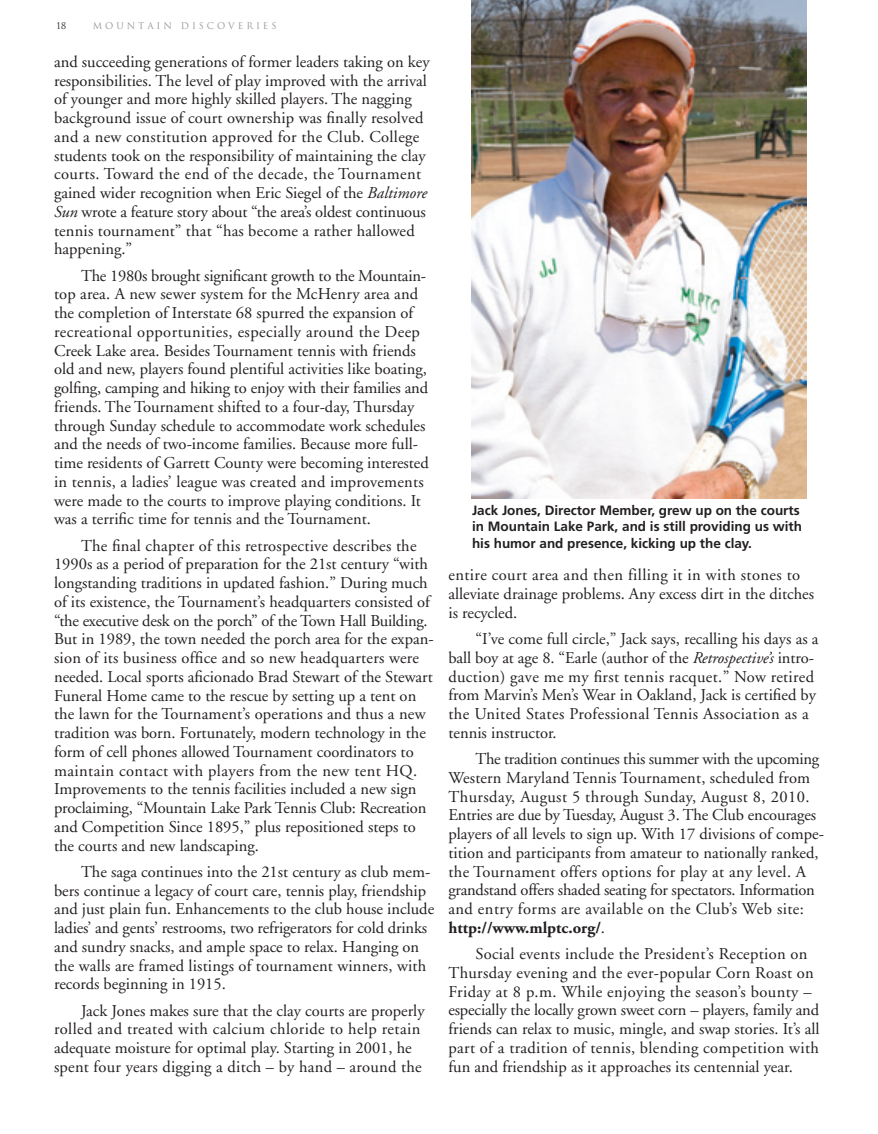
<style>
.page{position:relative;width:878px;height:1134px;background:#fff}
.page>*{position:absolute;margin:0;border:0;box-sizing:border-box;transform-origin:0 0}
.M_D_TEXT_no_Para{font:16.5px/18.8px "Adobe Garamond";color:#231f20}
.M_D_TEXT_no_Para-2{font:16.5px/18.8px "Adobe Garamond";letter-spacing:.02em;color:#231f20}
.M_D_TEXT_no_Para-3{font:16.5px/18.8px "Adobe Garamond";letter-spacing:.025em;color:#231f20}
.NEW_CAPTION{font:700 13.5px/16.5px "Frutiger";color:#231f20}
.t1{font:9px "Trajan";color:#939598}
.t2{font:9px "Trajan";color:#231f20}
.s1{font-style:italic}
.s2{font-weight:700}
</style>
<div class="page">
<img style="left:472px;top:0;width:334px;height:498px">
<p class="t2" style="left:57px;top:20px;width:11px">18</p>
<p class="t1" style="left:93px;top:20px;width:185px">M O U N T A I N D I S C O V E R I E S</p>
<p class="M_D_TEXT_no_Para" style="left:54px;top:53px;width:377px">and succeeding generations of former leaders taking on key responsibilities. The level of play improved with the arrival of younger and more highly skilled players. The nagging background issue of court ownership was finally resolved and a new constitution approved for the Club. College students took on the responsibility of maintaining the clay courts. Toward the end of the decade, the Tournament gained wider recognition when Eric Siegel of the <span class="s1">Baltimore Sun</span> wrote a feature story about “the area’s oldest continuous tennis tournament” that “has become a rather hallowed happening.”</p>
<p class="M_D_TEXT_no_Para" style="left:81px;top:266px;width:346px">The 1980s brought significant growth to the Mountain-</p>
<p class="M_D_TEXT_no_Para" style="left:54px;top:285px;width:366px">top area. A new sewer system for the McHenry area and</p>
<p class="M_D_TEXT_no_Para" style="left:54px;top:304px;width:367px">the completion of Interstate 68 spurred the expansion of recreational opportunities, especially around the Deep</p>
<p class="M_D_TEXT_no_Para" style="left:54px;top:341px;width:375px">Creek Lake area. Besides Tournament tennis with friends old and new, players found plentiful activities like boating, golfing, camping and hiking to enjoy with their families and</p>
<p class="M_D_TEXT_no_Para" style="left:54px;top:398px;width:376px">friends. The Tournament shifted to a four-day, Thursday through Sunday schedule to accommodate work schedules and the needs of two-income families. Because more full&shy;time residents of Garrett County were becoming interested in tennis, a ladies’ league was created and improvements were made to the courts to improve playing conditions. It was a terrific time for tennis and the Tournament.</p>
<p class="M_D_TEXT_no_Para" style="left:54px;top:536px;width:377px;text-indent:27px">The final chapter of this retrospective describes the 1990s as a period of preparation for the 21st century “with longstanding traditions in updated fashion.” During much of its existence, the Tournament’s headquarters consisted of “the executive desk on the porch” of the Town Hall Building.</p>
<p class="M_D_TEXT_no_Para" style="left:54px;top:630px;width:381px">But in 1989, the town needed the porch area for the expan&shy;sion of its business office and so new headquarters were needed. Local sports aficionado Brad Stewart of the Stewart Funeral Home came to the rescue by setting up a tent on the lawn for the Tournament’s operations and thus a new tradition was born. Fortunately, modern technology in the</p>
<p class="M_D_TEXT_no_Para" style="left:54px;top:743px;width:365px">form of cell phones allowed Tournament coordinators to maintain contact with players from the new tent HQ.</p>
<p class="M_D_TEXT_no_Para" style="left:54px;top:780px;width:374px">Improvements to the tennis facilities included a new sign proclaiming, “Mountain Lake Park Tennis Club: Recreation</p>
<p class="M_D_TEXT_no_Para" style="left:54px;top:818px;width:363px">and Competition Since 1895,” plus repositioned steps to the courts and new landscaping.</p>
<p class="M_D_TEXT_no_Para" style="left:54px;top:863px;width:381px;text-indent:27px">The saga continues into the 21st century as club mem&shy;bers continue a legacy of court care, tennis play, friendship and just plain fun. Enhancements to the club house include ladies’ and gents’ restrooms, two refrigerators for cold drinks and sundry snacks, and ample space to relax. Hanging on the walls are framed listings of tournament winners, with records beginning in 1915.</p>
<p class="M_D_TEXT_no_Para" style="left:54px;top:1001px;width:372px;text-indent:27px">Jack Jones makes sure that the clay courts are properly rolled and treated with calcium chloride to help retain adequate moisture for optimal play. Starting in 2001, he spent four years digging a ditch – by hand – around the</p>
<p class="NEW_CAPTION" style="left:472px;top:501px;width:331px">Jack Jones, Director Member, grew up on the courts in Mountain Lake Park, and is still providing us with his humor and presence, kicking up the clay.</p>
<p class="M_D_TEXT_no_Para" style="left:448px;top:566px;width:367px">entire court area and then filling it in with stones to alleviate drainage problems. Any excess dirt in the ditches is recycled.</p>
<p class="M_D_TEXT_no_Para" style="left:448px;top:630px;width:371px;text-align:right">“I’ve come full circle,” Jack says, recalling his days as a<br>ball boy at age 8. “Earle (author of the <span class="s1">Retrospective’s</span> intro-</p>
<p class="M_D_TEXT_no_Para-2" style="left:448px;top:667px;width:369px">duction) gave me my first tennis racquet.” Now retired from Marvin’s Men’s Wear in Oakland, Jack is certified by the United States Professional Tennis Association as a tennis instructor.</p>
<p class="M_D_TEXT_no_Para" style="left:448px;top:750px;width:372px;text-indent:27px">The tradition continues this summer with the upcoming<br>Western Maryland Tennis Tournament, scheduled from<br>Thursday, August 5 through Sunday, August 8, 2010.</p>
<p class="M_D_TEXT_no_Para" style="left:448px;top:806px;width:377px">Entries are due by Tuesday, August 3. The Club encourages players of all levels to sign up. With 17 divisions of compe&shy;tition and participants from amateur to nationally ranked, the Tournament offers options for play at any level. A grandstand offers shaded seating for spectators. Information</p>
<p class="M_D_TEXT_no_Para-3" style="left:448px;top:900px;width:357px">and entry forms are available on the Club’s Web site: <span class="s2">http://www.mlptc.org/</span>.</p>
<p class="M_D_TEXT_no_Para-2" style="left:448px;top:945px;width:367px;text-indent:27px">Social events include the President’s Reception on<br>Thursday evening and the ever-popular Corn Roast on<br>Friday at 8 p.m. While enjoying the season’s bounty –</p>
<p class="M_D_TEXT_no_Para" style="left:448px;top:1001px;width:372px">especially the locally grown sweet corn – players, family and</p>
<p class="M_D_TEXT_no_Para" style="left:448px;top:1020px;width:372px;text-align:justify">friends can relax to music, mingle, and swap stories. It’s all part of a tradition of tennis, blending competition with fun and friendship as it approaches its centennial year.</p>
</div>
